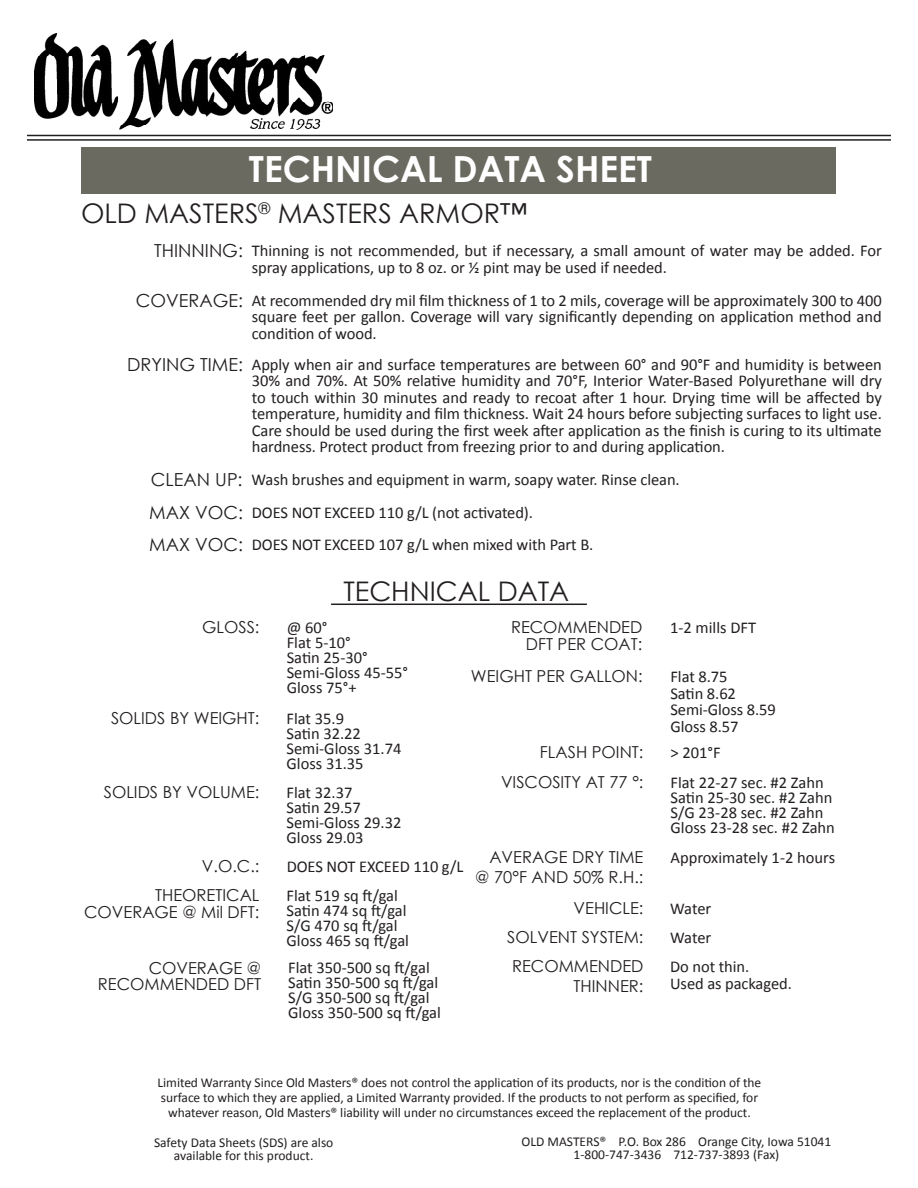
<style>
.page{position:relative;width:918px;height:1188px;background:#fff}
.page>*{position:absolute;margin:0;border:0;box-sizing:border-box;transform-origin:0 0}
.t1{font:700 36px "Century Gothic";color:#fff}
.t2{font:27px "Century Gothic";color:#231f20}
.t3{font:18px "Century Gothic";color:#231f20}
.t4{font:16.5px/16.5px "Calibri";letter-spacing:-.005em;color:#231f20;text-align:justify}
.t5{font:16.5px "Century Gothic";color:#231f20}
.t6{font:13.5px/15px "Calibri";letter-spacing:-.005em;color:#231f20;text-align:center}
</style>
<div class="page">
<img style="left:34px;top:34px;width:299px;height:96px">
<hr style="left:27px;top:135px;width:864px;height:1px;background:#231f20">
<hr style="left:27px;top:139px;width:864px;height:2px;background:#231f20">
<div style="left:82px;top:147px;width:754px;height:47px;background:#6a6a61"></div>
<hr style="left:331px;top:604px;width:256px;height:1px;background:#231f20">
<p class="t1" style="left:249px;top:141px;width:405px">TECHNICAL DATA SHEET</p>
<p class="t2" style="left:81px;top:195px;width:448px">OLD MASTERS<sup>®</sup> MASTERS ARMOR™</p>
<p class="t3" style="left:154px;top:238px;width:90px">THINNING:</p>
<p class="t4" style="left:252px;top:242px;width:631px">Thinning is not recommended, but if necessary, a small amount of water may be added. For spray applications, up to 8 oz. or ½ pint may be used if needed.</p>
<p class="t3" style="left:136px;top:288px;width:109px">COVERAGE:</p>
<p class="t4" style="left:252px;top:291px;width:631px">At recommended dry mil film thickness of 1 to 2 mils, coverage will be approximately 300 to 400 square feet per gallon. Coverage will vary significantly depending on application method and condition of wood.</p>
<p class="t3" style="left:127px;top:352px;width:117px">DRYING TIME:</p>
<p class="t4" style="left:252px;top:355px;width:632px">Apply when air and surface temperatures are between 60° and 90°F and humidity is between 30% and 70%. At 50% relative humidity and 70°F, Interior Water-Based Polyurethane will dry to touch within 30 minutes and ready to recoat after 1 hour. Drying time will be affected by temperature, humidity and film thickness. Wait 24 hours before subjecting surfaces to light use.<br>Care should be used during the first week after application as the finish is curing to its ultimate hardness. Protect product from freezing prior to and during application.</p>
<p class="t3" style="left:151px;top:467px;width:93px">CLEAN UP:</p>
<p class="t4" style="left:252px;top:471px;width:430px">Wash brushes and equipment in warm, soapy water. Rinse clean.</p>
<p class="t3" style="left:149px;top:500px;width:95px">MAX VOC:</p>
<p class="t4" style="left:252px;top:503px;width:283px">DOES NOT EXCEED 110 g/L (not activated).</p>
<p class="t3" style="left:149px;top:532px;width:95px">MAX VOC:</p>
<p class="t4" style="left:252px;top:536px;width:343px">DOES NOT EXCEED 107 g/L when mixed with Part B.</p>
<p class="t2" style="left:343px;top:572px;width:227px">TECHNICAL DATA</p>
<p class="t5" style="left:202px;top:616px;width:59px">GLOSS:</p>
<p class="t4" style="left:287px;top:619px;width:42px">@ 60°</p>
<p class="t4" style="left:287px;top:634px;width:66px">Flat 5-10°</p>
<p class="t4" style="left:287px;top:649px;width:83px">Satin 25-30°</p>
<p class="t4" style="left:287px;top:664px;width:123px">Semi-Gloss 45-55°</p>
<p class="t4" style="left:287px;top:679px;width:72px">Gloss 75°+</p>
<p class="t4" style="left:286px;top:710px;width:59px">Flat 35.9</p>
<p class="t4" style="left:286px;top:725px;width:76px">Satin 32.22</p>
<p class="t4" style="left:286px;top:740px;width:116px">Semi-Gloss 31.74</p>
<p class="t4" style="left:286px;top:755px;width:79px">Gloss 31.35</p>
<p class="t4" style="left:286px;top:783px;width:68px">Flat 32.37</p>
<p class="t4" style="left:286px;top:798px;width:76px">Satin 29.57</p>
<p class="t4" style="left:286px;top:813px;width:116px">Semi-Gloss 29.32</p>
<p class="t4" style="left:286px;top:828px;width:79px">Gloss 29.03</p>
<p class="t5" style="left:111px;top:707px;width:150px">SOLIDS BY WEIGHT:</p>
<p class="t5" style="left:104px;top:781px;width:157px">SOLIDS BY VOLUME:</p>
<p class="t5" style="left:202px;top:854px;width:59px">V.O.C.:</p>
<p class="t5" style="left:155px;top:884px;width:106px">THEORETICAL</p>
<p class="t5" style="left:84px;top:900px;width:177px">COVERAGE @ Mil DFT:</p>
<p class="t5" style="left:149px;top:956px;width:114px">COVERAGE @</p>
<p class="t5" style="left:98px;top:973px;width:165px">RECOMMENDED DFT</p>
<p class="t4" style="left:287px;top:857px;width:178px">DOES NOT EXCEED 110 g/L</p>
<p class="t4" style="left:286px;top:887px;width:113px">Flat 519 sq ft/gal</p>
<p class="t4" style="left:286px;top:902px;width:121px">Satin 474 sq ft/gal</p>
<p class="t4" style="left:286px;top:917px;width:113px">S/G 470 sq ft/gal</p>
<p class="t4" style="left:286px;top:932px;width:124px">Gloss 465 sq ft/gal</p>
<p class="t4" style="left:288px;top:959px;width:143px">Flat 350-500 sq ft/gal</p>
<p class="t4" style="left:288px;top:974px;width:152px">Satin 350-500 sq ft/gal</p>
<p class="t4" style="left:288px;top:989px;width:143px">S/G 350-500 sq ft/gal</p>
<p class="t4" style="left:288px;top:1004px;width:154px">Gloss 350-500 sq ft/gal</p>
<p class="t5" style="left:511px;top:616px;width:133px">RECOMMENDED</p>
<p class="t5" style="left:526px;top:633px;width:118px">DFT PER COAT:</p>
<p class="t4" style="left:670px;top:619px;width:87px">1-2 mills DFT</p>
<p class="t5" style="left:471px;top:665px;width:173px">WEIGHT PER GALLON:</p>
<p class="t4" style="left:670px;top:668px;width:58px">Flat 8.75</p>
<p class="t4" style="left:670px;top:684px;width:67px">Satin 8.62</p>
<p class="t4" style="left:670px;top:701px;width:107px">Semi-Gloss 8.59</p>
<p class="t4" style="left:670px;top:717px;width:70px">Gloss 8.57</p>
<p class="t5" style="left:540px;top:741px;width:105px">FLASH POINT:</p>
<p class="t5" style="left:501px;top:771px;width:144px">VISCOSITY AT 77 °:</p>
<p class="t4" style="left:670px;top:743px;width:52px">&gt; 201°F</p>
<p class="t4" style="left:670px;top:774px;width:155px">Flat 22-27 sec. #2 Zahn</p>
<p class="t4" style="left:670px;top:789px;width:163px">Satin 25-30 sec. #2 Zahn</p>
<p class="t4" style="left:670px;top:804px;width:155px">S/G 23-28 sec. #2 Zahn</p>
<p class="t4" style="left:670px;top:819px;width:166px">Gloss 23-28 sec. #2 Zahn</p>
<p class="t5" style="left:489px;top:846px;width:156px">AVERAGE DRY TIME</p>
<p class="t5" style="left:475px;top:865px;width:170px">@ 70°F AND 50% R.H.:</p>
<p class="t5" style="left:574px;top:896px;width:71px">VEHICLE:</p>
<p class="t5" style="left:507px;top:925px;width:138px">SOLVENT SYSTEM:</p>
<p class="t5" style="left:512px;top:955px;width:133px">RECOMMENDED</p>
<p class="t5" style="left:574px;top:975px;width:71px">THINNER:</p>
<p class="t4" style="left:670px;top:849px;width:166px">Approximately 1-2 hours</p>
<p class="t4" style="left:670px;top:899px;width:43px">Water</p>
<p class="t4" style="left:670px;top:929px;width:43px">Water</p>
<p class="t4" style="left:670px;top:958px;width:81px">Do not thin.</p>
<p class="t4" style="left:670px;top:974px;width:123px">Used as packaged.</p>
<p class="t6" style="left:158px;top:1074px;width:605px">Limited Warranty Since Old Masters® does not control the application of its products, nor is the condition of the surface to which they are applied, a Limited Warranty provided. If the products to not perform as specified, for whatever reason, Old Masters® liability will under no circumstances exceed the replacement of the product.</p>
<p class="t6" style="left:154px;top:1134px;width:181px">Safety Data Sheets (SDS) are also</p>
<p class="t6" style="left:174px;top:1148px;width:141px">available for this product.</p>
<p class="t6" style="left:522px;top:1133px;width:311px">OLD MASTERS® P.O. Box 286 Orange City, Iowa 51041</p>
<p class="t6" style="left:574px;top:1147px;width:207px">1-800-747-3436 712-737-3893 (Fax)</p>
</div>
